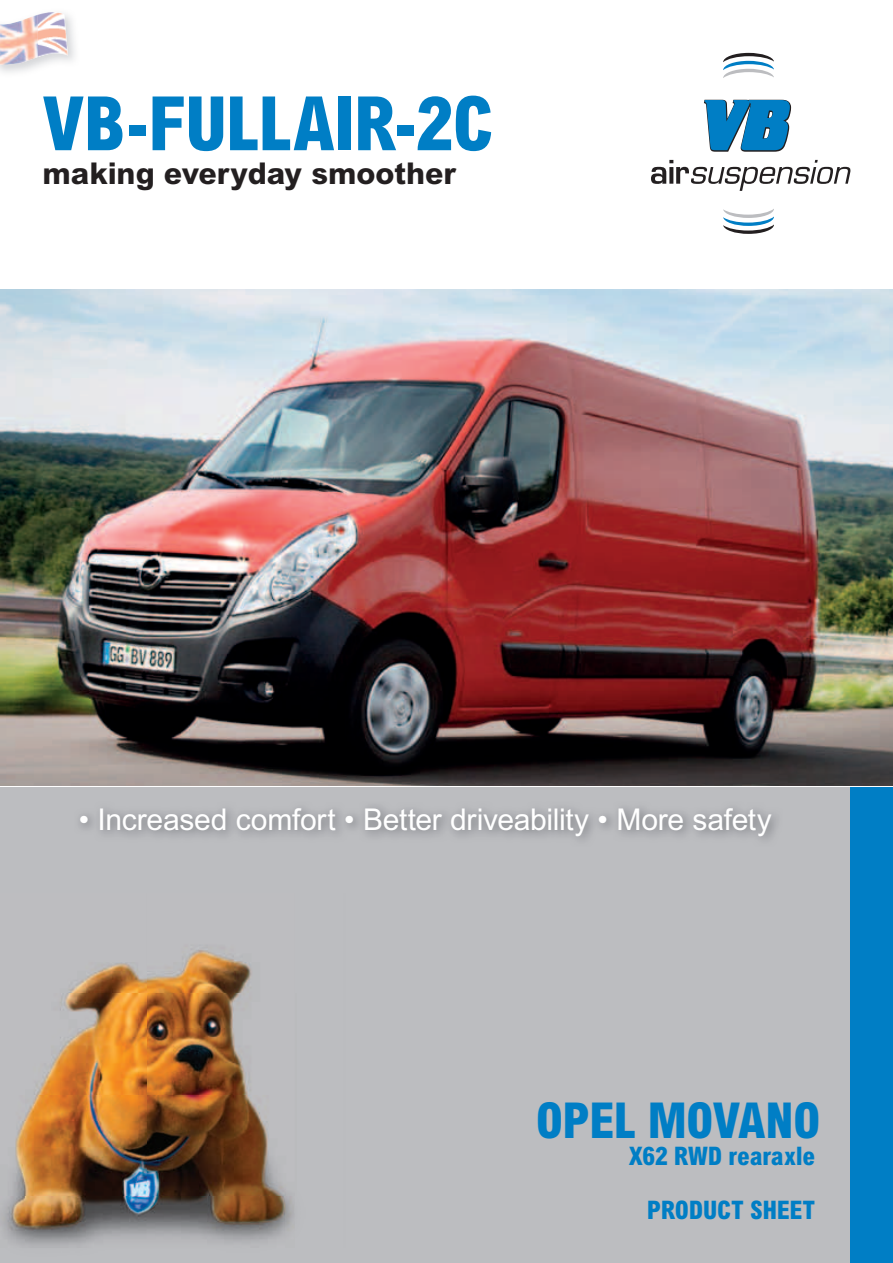
<style>
.page{position:relative;width:893px;height:1263px;background:#fff}
.page>*{position:absolute;margin:0;border:0;box-sizing:border-box;transform-origin:0 0}
.t1{font:800 condensed 75px "Arial MT Std";letter-spacing:-.01em;color:#007ec5}
.t2{font:800 condensed 49.5px "Arial MT Std";letter-spacing:-.01em;color:#007ec5}
.t3{font:30px "Arial MT Std";letter-spacing:-.01em;color:#fff}
.t4{font:800 30px "Arial MT Std";color:#231f20}
.t5{font:800 condensed 25.5px "Arial MT Std";color:#007ec5}
</style>
<div class="page">
<img style="left:0;top:289px;width:893px;height:497px">
<div style="left:0;top:787px;width:893px;height:476px;background:#bcbdc0"></div>
<div style="left:850px;top:787px;width:43px;height:476px;background:#007ec5"></div>
<img style="left:1px;top:950px;width:293px;height:297px">
<svg style="left:723px;top:53px;width:51px;height:25px"></svg>
<svg style="left:723px;top:209px;width:51px;height:25px"></svg>
<svg style="left:651px;top:160px;width:200px;height:31px"></svg>
<svg style="left:704px;top:100px;width:87px;height:52px;background:#2e8cc1"></svg>
<img style="left:0;top:14px;width:75px;height:59px">
<img style="left:38px;top:40px;width:29px;height:10px">
<img style="left:0;top:18px;width:38px;height:47px">
<img style="left:38px;top:12px;width:28px;height:33px">
<h1 class="t1" style="left:43px;top:78px;width:453px">VB-FULLAIR-2C</h1>
<p class="t4" style="left:43px;top:155px;width:415px">making everyday smoother</p>
<p class="t3" style="left:79px;top:802px;width:694px">• Increased comfort • Better driveability • More safety</p>
<h2 class="t2" style="left:536px;top:1090px;width:286px">OPEL MOVANO</h2>
<p class="t5" style="left:629px;top:1140px;width:188px">X62 RWD rearaxle</p>
<p class="t5" style="left:647px;top:1194px;width:170px">PRODUCT SHEET</p>
</div>
